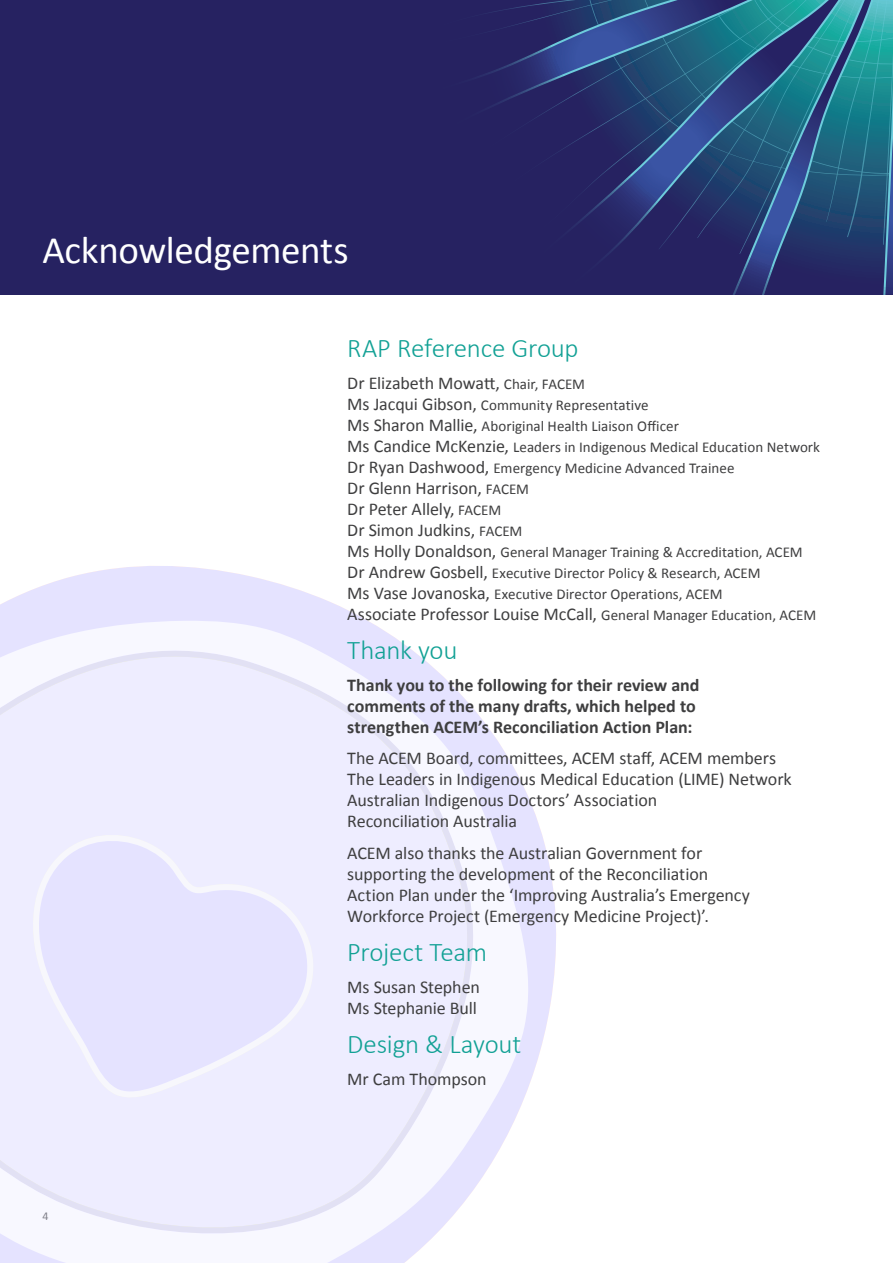
<style>
.page{position:relative;width:893px;height:1263px;background:#fff}
.page>*{position:absolute;margin:0;border:0;box-sizing:border-box;transform-origin:0 0}
.Page_Title{font:39px "Calibri";letter-spacing:-.01em;color:#fff}
.Sub-title{font:300 27px "Calibri";letter-spacing:-.01em;color:#12a195}
.Body_Large{font:18px/21px "Calibri";letter-spacing:-.005em;color:#3e3e3f}
.Body_Large-2{font:700 18px/21px "Calibri";color:#3e3e3f}
.Body_Large-3{font:15px/21px "Calibri";letter-spacing:.005em;color:#3e3e3f}
.t1{font:12px "Calibri";color:#727376}
.s1{font-size:15px}
.s2{font-size:18px}
</style>
<div class="page">
<div style="left:0;top:0;width:893px;height:294px;background:#262261"></div>
<svg style="left:480px;top:0;width:413px;height:294px"></svg>
<svg style="left:0;top:566px;width:556px;height:697px;fill:#eeedff"></svg>
<p class="Page_Title" style="left:43px;top:225px;width:308px">Acknowledgements</p>
<p class="t1" style="left:43px;top:1209px;width:8px">4</p>
<p class="Sub-title" style="left:347px;top:332px;width:233px">RAP Reference Group</p>
<p class="Body_Large" style="left:347px;top:372px;width:239px">Dr Elizabeth Mowatt, <span class="s1">Chair, FACEM</span></p>
<p class="Body_Large-3" style="left:347px;top:394px;width:474px"><span class="s2">Ms Jacqui Gibson,</span> Community Representative<br><span class="s2">Ms Sharon Mallie,</span> Aboriginal Health Liaison Officer<br><span class="s2">Ms Candice McKenzie,</span> Leaders in Indigenous Medical Education Network <span class="s2">Dr Ryan Dashwood,</span> Emergency Medicine Advanced Trainee</p>
<p class="Body_Large" style="left:347px;top:477px;width:183px">Dr Glenn Harrison, <span class="s1">FACEM<br></span>Dr Peter Allely, <span class="s1">FACEM<br></span>Dr Simon Judkins, <span class="s1">FACEM</span></p>
<p class="Body_Large-3" style="left:347px;top:541px;width:457px"><span class="s2">Ms Holly Donaldson,</span> General Manager Training &amp; Accreditation, ACEM<br><span class="s2">Dr Andrew Gosbell,</span> Executive Director Policy &amp; Research, ACEM<br><span class="s2">Ms Vase Jovanoska,</span> Executive Director Operations, ACEM</p>
<p class="Body_Large" style="left:347px;top:603px;width:470px">Associate Professor Louise McCall, <span class="s1">General Manager Education, ACEM</span></p>
<p class="Sub-title" style="left:347px;top:633px;width:112px">Thank you</p>
<p class="Body_Large-2" style="left:347px;top:674px;width:354px">Thank you to the following for their review and comments of the many drafts, which helped to strengthen ACEM’s Reconciliation Action Plan:</p>
<p class="Body_Large" style="left:347px;top:747px;width:446px">The ACEM Board, committees, ACEM staff, ACEM members The Leaders in Indigenous Medical Education (LIME) Network Australian Indigenous Doctors’ Association<br>Reconciliation Australia</p>
<p class="Body_Large" style="left:347px;top:842px;width:404px">ACEM also thanks the Australian Government for supporting the development of the Reconciliation Action Plan under the ‘Improving Australia’s Emergency Workforce Project (Emergency Medicine Project)’.</p>
<p class="Sub-title" style="left:347px;top:935px;width:141px">Project Team</p>
<p class="Body_Large" style="left:347px;top:975px;width:134px">Ms Susan Stephen<br>Ms Stephanie Bull</p>
<p class="Sub-title" style="left:347px;top:1027px;width:176px">Design &amp; Layout</p>
<p class="Body_Large" style="left:347px;top:1067px;width:141px">Mr Cam Thompson</p>
</div>
